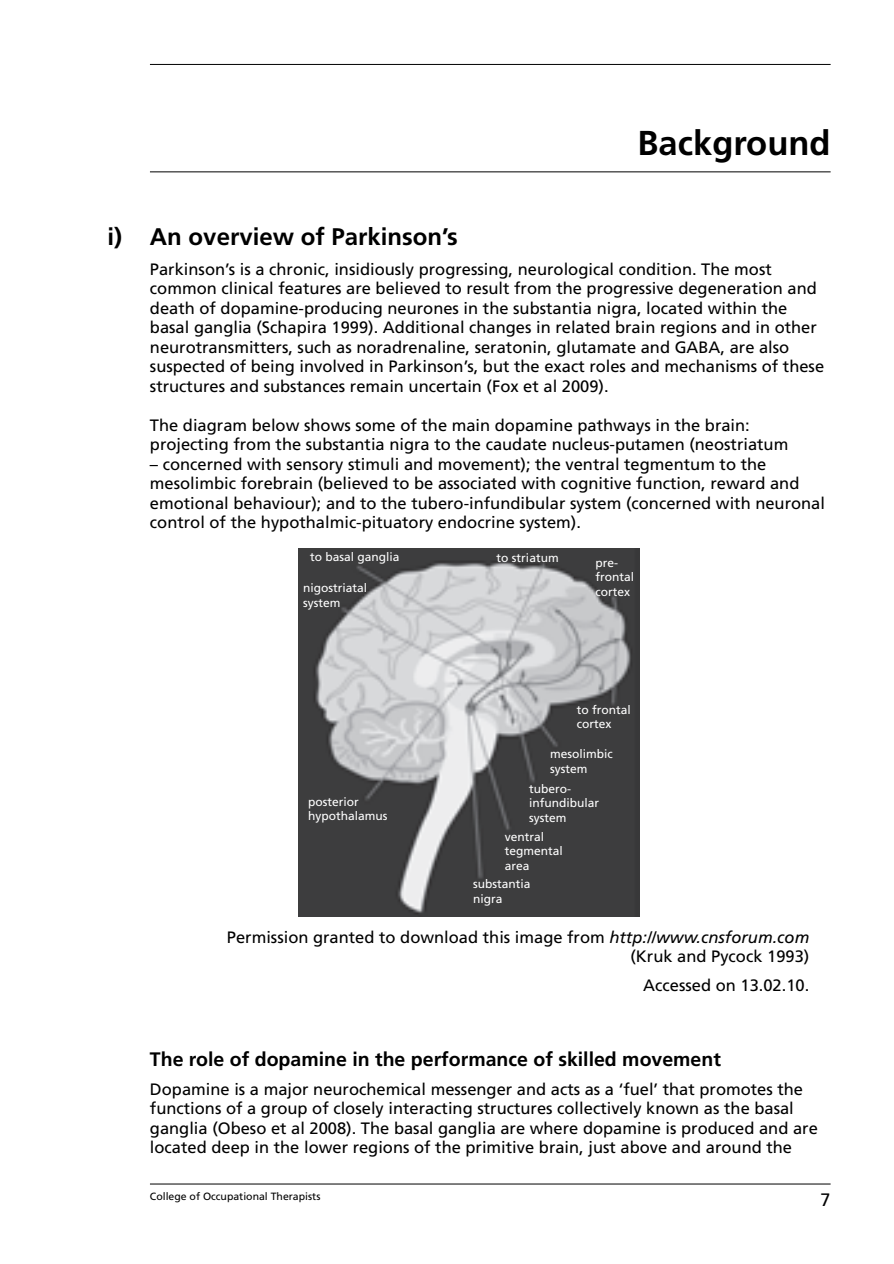
<style>
.page{position:relative;width:894px;height:1264px;background:#fff}
.page>*{position:absolute;margin:0;border:0;box-sizing:border-box;transform-origin:0 0}
.t1{font:700 34.5px "Frutiger LT Std";color:#000}
.t2{font:700 24px "Frutiger LT Std";color:#000}
.t3{font:700 19.5px "Frutiger LT Std";color:#000}
.t4{font:18px "Frutiger LT Std";color:#000}
.t5{font:16.5px/19.5px "Frutiger LT Std";color:#000}
.t6{font:12px/14.4px "Frutiger";color:#fff}
.t7{font:10.5px "Frutiger LT Std";color:#000}
.s1{font-style:italic}
</style>
<div class="page">
<hr style="left:150px;top:1183px;width:680px;height:1px;background:#000">
<hr style="left:150px;top:64px;width:680px;height:1px;background:#000">
<hr style="left:150px;top:171px;width:680px;height:1px;background:#000">
<img style="left:299px;top:549px;width:340px;height:367px">
<h1 class="t1" style="left:637px;top:129px;width:194px">Background</h1>
<h2 class="t2" style="left:107px;top:227px;width:352px">i) An overview of Parkinson’s</h2>
<p class="t5" style="left:150px;top:260px;width:675px">Parkinson’s is a chronic, insidiously progressing, neurological condition. The most common clinical features are believed to result from the progressive degeneration and death of dopamine- producing neurones in the substantia nigra, located within the basal ganglia (Schapira 1999). Additional changes in related brain regions and in other neurotransmitters, such as noradrenaline, seratonin, glutamate and GABA, are also suspected of being involved in Parkinson’s, but the exact roles and mechanisms of these structures and substances remain uncertain (Fox et al 2009).</p>
<p class="t5" style="left:150px;top:416px;width:640px">The diagram below shows some of the main dopamine pathways in the brain: projecting from the substantia nigra to the caudate nucleus- putamen (neostriatum</p>
<p class="t5" style="left:150px;top:455px;width:676px">– concerned with sensory stimuli and movement); the ventral tegmentum to the mesolimbic forebrain (believed to be associated with cognitive function, reward and emotional behaviour); and to the tubero- infundibular system (concerned with neuronal control of the hypothalmic- pituatory endocrine system).</p>
<p class="t6" style="left:310px;top:551px;width:91px">to basal ganglia</p>
<p class="t6" style="left:303px;top:582px;width:66px">nigostriatal system</p>
<p class="t6" style="left:308px;top:795px;width:81px">posterior hypothalamus</p>
<p class="t6" style="left:496px;top:551px;width:64px">to striatum</p>
<p class="t6" style="left:595px;top:556px;width:40px">pre&shy;frontal cortex</p>
<p class="t6" style="left:577px;top:703px;width:56px">to frontal cortex</p>
<p class="t6" style="left:550px;top:748px;width:64px">mesolimbic system</p>
<p class="t6" style="left:529px;top:782px;width:72px">tubero&shy;infundibular system</p>
<p class="t6" style="left:505px;top:830px;width:60px">ventral tegmental area</p>
<p class="t6" style="left:473px;top:877px;width:59px">substantia nigra</p>
<p class="t5" style="left:227px;top:928px;width:584px;text-align:right">Permission granted to download this image from <span class="s1">http://www.cnsforum.com </span>(Kruk and Pycock 1993)</p>
<p class="t5" style="left:643px;top:977px;width:167px">Accessed on 13.02.10.</p>
<p class="t3" style="left:150px;top:1050px;width:572px">The role of dopamine in the performance of skilled movement</p>
<p class="t5" style="left:150px;top:1080px;width:669px">Dopamine is a major neurochemical messenger and acts as a ‘fuel’ that promotes the functions of a group of closely interacting structures collectively known as the basal ganglia (Obeso et al 2008). The basal ganglia are where dopamine is produced and are located deep in the lower regions of the primitive brain, just above and around the</p>
<p class="t7" style="left:150px;top:1192px;width:172px">College of Occupational Therapists</p>
<p class="t4" style="left:820px;top:1192px;width:12px">7</p>
</div>
